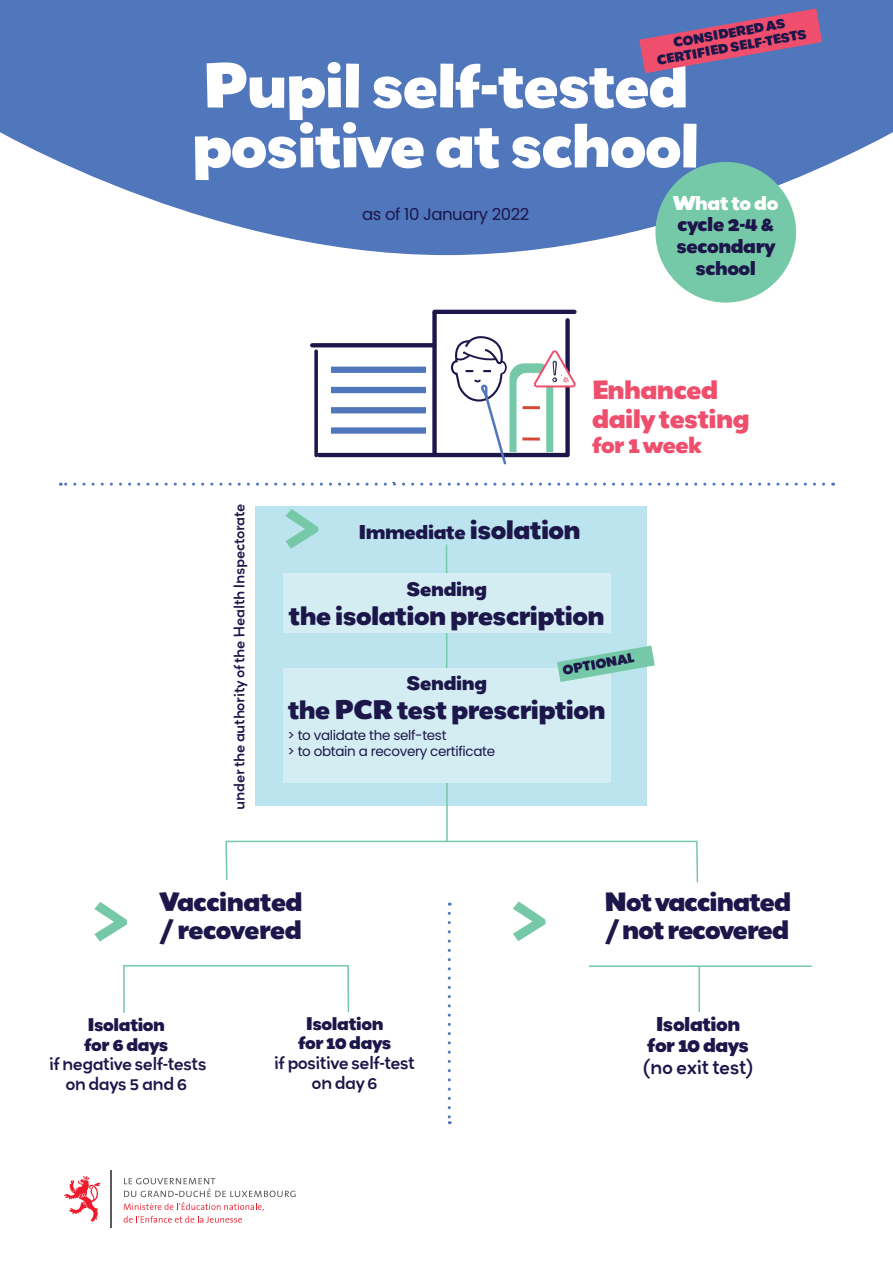
<style>
.page{position:relative;width:893px;height:1263px;background:#fff}
.page>*{position:absolute;margin:0;border:0;box-sizing:border-box;transform-origin:0 0}
.t1{font:700 75px "Grenadine MVB";color:#75c8a8}
.t2{font:700 expanded 56.25px/60px "Grenadine MVB";letter-spacing:-.025em;color:#fff}
.t3{font:700 expanded 24px/28.8px "Grenadine MVB";letter-spacing:-.025em;color:#1c164a}
.t4{font:700 expanded 24px/28.8px "Grenadine MVB";letter-spacing:-.025em;color:#ef4f6d}
.t5{font:700 expanded 21px "Grenadine MVB";letter-spacing:-.025em;color:#ef4f6d}
.t6{font:700 expanded 18px/21.6px "Grenadine MVB";letter-spacing:-.025em;color:#1c164a;text-align:center}
.t7{font:500 18px "Grenadine MVB";letter-spacing:-.025em;color:#1c164a}
.t8{font:700 expanded 18px "Grenadine MVB";letter-spacing:-.025em;color:#fff}
.t9{font:500 16.5px/19.8px "Grenadine MVB";letter-spacing:-.04em;color:#1c164a;text-align:center}
.t10{font:700 expanded 16.5px/19.8px "Grenadine MVB";letter-spacing:-.025em;color:#1c164a}
.t11{font:16.5px "Poppins";letter-spacing:-.025em;color:#1c164a}
.t12{font:13.5px/16.2px "Poppins";letter-spacing:-.025em;color:#1c164a}
.t13{font:500 13.5px "Grenadine MVB";letter-spacing:-.025em;color:#1c164a}
.t14{font:700 expanded 12px/14.4px "Grenadine MVB";color:#1c164a;text-align:center}
.s1{font-size:24px}
</style>
<div class="page">
<div style="left:255px;top:506px;width:391px;height:300px;background:#bbe4ee"></div>
<svg style="left:0;top:0;width:893px;height:255px;background:#6a8ac5"></svg>
<svg style="left:124px;top:1178px;width:172px;height:45px"></svg>
<svg style="left:64px;top:1176px;width:37px;height:46px"></svg>
<hr style="left:111px;top:1170px;width:1px;height:58px;background:#5a5a5d">
<div style="left:432px;top:310px;width:5px;height:145px;background:#1c164a;border-radius:2px"></div>
<hr style="left:432px;top:310px;width:145px;height:4px;background:#1c164a;border-radius:2px">
<svg style="left:314px;top:349px;width:4px;height:108px"></svg>
<hr style="left:317px;top:453px;width:252px;height:4px;background:#1c164a;border-radius:2px">
<div style="left:565px;top:318px;width:5px;height:139px;background:#1c164a;border-radius:2px"></div>
<svg style="left:310px;top:343px;width:126px;height:4px"></svg>
<svg style="left:450px;top:332px;width:126px;height:133px"></svg>
<div style="left:331px;top:427px;width:95px;height:7px;background:#5076bb"></div>
<div style="left:331px;top:407px;width:95px;height:6px;background:#5076bb"></div>
<div style="left:331px;top:387px;width:95px;height:6px;background:#5076bb"></div>
<div style="left:331px;top:367px;width:95px;height:6px;background:#5076bb"></div>
<svg style="left:60px;top:482px;width:764px;height:4px"></svg>
<svg style="left:123px;top:965px;width:227px;height:48px"></svg>
<hr style="left:589px;top:965px;width:223px;height:2px;background:#75c8a8">
<hr style="left:698px;top:967px;width:2px;height:96px;background:#75c8a8">
<svg style="left:448px;top:913px;width:3px;height:211px"></svg>
<svg style="left:225px;top:543px;width:474px;height:340px"></svg>
<div style="left:655px;top:162px;width:141px;height:141px;background:#75c8a8;border-radius:50%"></div>
<svg style="left:639px;top:9px;width:183px;height:64px;background:#a26192"></svg>
<div style="left:264px;top:1012px;width:161px;height:114px;background:#fff"></div>
<div style="left:588px;top:1012px;width:220px;height:89px;background:#fff"></div>
<p class="t14" style="left:653px;top:39px;width:153px;rotate:-10deg">CONSIDERED AS<br>CERTIFIED SELF-TESTS</p>
<h2 class="t2" style="left:192px;top:56px;width:509px">Pupil self-tested positive at school</h2>
<p class="t11" style="left:362px;top:205px;width:169px">as of 10 January 2022</p>
<p class="t8" style="left:673px;top:190px;width:107px">What to do</p>
<p class="t6" style="left:676px;top:214px;width:100px">cycle 2-4 &amp; secondary school</p>
<p class="t13" style="left:229px;top:810px;width:308px;rotate:-90deg">under the authority of the Health Inspectorate</p>
<p class="t4" style="left:592px;top:375px;width:159px">Enhanced daily testing</p>
<p class="t5" style="left:592px;top:430px;width:111px">for 1 week</p>
<h1 class="t1" style="left:279px;top:468px;width:48px">&gt;</h1>
<p class="t6" style="left:359px;top:521px;width:224px">Immediate <span class="s1">isolation</span></p>
<p class="t6" style="left:407px;top:578px;width:82px">Sending</p>
<p class="t3" style="left:289px;top:601px;width:317px">the isolation prescription</p>
<p class="t14" style="left:561px;top:663px;width:74px;rotate:-10deg">OPTIONAL</p>
<p class="t6" style="left:407px;top:673px;width:82px">Sending</p>
<p class="t3" style="left:288px;top:695px;width:319px">the PCR test prescription</p>
<p class="t12" style="left:287px;top:727px;width:209px">&gt; to validate the self-test<br>&gt; to obtain a recovery certificate</p>
<p class="t3" style="left:160px;top:887px;width:144px">Vaccinated / recovered</p>
<p class="t3" style="left:604px;top:887px;width:188px">Not vaccinated / not recovered</p>
<h1 class="t1" style="left:88px;top:861px;width:48px">&gt;</h1>
<h1 class="t1" style="left:506px;top:861px;width:48px">&gt;</h1>
<p class="t10" style="left:84px;top:1014px;width:86px">Isolation for 6 days</p>
<p class="t9" style="left:49px;top:1054px;width:159px">if negative self-tests on days 5 and 6</p>
<p class="t10" style="left:298px;top:1013px;width:95px;text-align:center">Isolation for 10 days</p>
<p class="t9" style="left:274px;top:1052px;width:142px">if positive self-test on day 6</p>
<p class="t6" style="left:647px;top:1013px;width:103px">Isolation for 10 days</p>
<p class="t7" style="left:643px;top:1054px;width:111px">(no exit test)</p>
</div>
